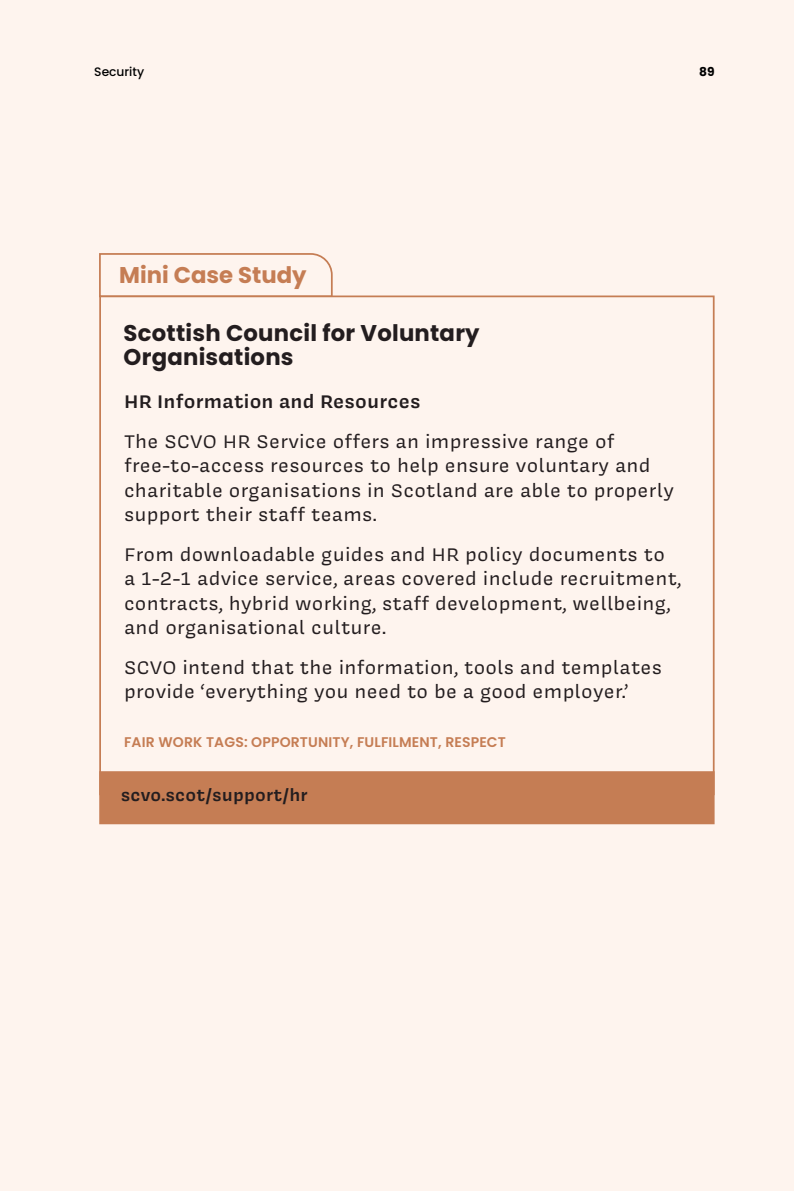
<style>
.page{position:relative;width:794px;height:1191px;background:#fef4ee}
.page>*{position:absolute;margin:0;border:0;box-sizing:border-box;transform-origin:0 0}
.t1{font:700 22.75px/24.5px "Poppins";letter-spacing:.01em;color:#231d1f}
.t2{font:700 22.75px "Poppins";color:#c57d54}
.t3{font:21px/24.5px "Covik Sans";letter-spacing:.01em;color:#231d1f}
.t4{font:600 21px "Covik Sans";letter-spacing:.01em;color:#231d1f}
.t5{font:600 19.25px "Covik Sans";letter-spacing:.01em;color:#231d1f}
.t6{font:600 14px "Poppins";letter-spacing:.01em;color:#c57d54}
.t7{font:500 12.25px "Poppins";color:#000}
.t8{font:700 12.25px "Poppins";color:#000}
</style>
<div class="page">
<svg style="left:99px;top:253px;width:234px;height:42px"></svg>
<div style="left:99px;top:295px;width:615px;height:500px;background:#fef4ee;border:2px solid #c57d54"></div>
<div style="left:99px;top:771px;width:615px;height:53px;background:#c57d54;border:2px solid #c57d54"></div>
<p class="t7" style="left:94px;top:64px;width:51px">Security</p>
<p class="t8" style="left:699px;top:64px;width:17px">89</p>
<p class="t2" style="left:119px;top:262px;width:189px">Mini Case Study</p>
<p class="t1" style="left:124px;top:320px;width:357px">Scottish Council for Voluntary<br>Organisations</p>
<p class="t4" style="left:124px;top:388px;width:298px">HR Information and Resources</p>
<p class="t3" style="left:124px;top:428px;width:551px">The SCVO HR Service offers an impressive range of free-to-access resources to help ensure voluntary and charitable organisations in Scotland are able to properly support their staff teams.</p>
<p class="t3" style="left:124px;top:541px;width:559px">From downloadable guides and HR policy documents to a 1-2-1 advice service, areas covered include recruitment, contracts, hybrid working, staff development, wellbeing, and organisational culture.</p>
<p class="t3" style="left:124px;top:654px;width:539px">SCVO intend that the information, tools and templates provide ‘everything you need to be a good employer.’</p>
<p class="t6" style="left:124px;top:734px;width:383px">FAIR WORK TAGS: OPPORTUNITY, FULFILMENT, RESPECT</p>
<p class="t5" style="left:121px;top:782px;width:189px">scvo.scot/support/hr</p>
</div>
